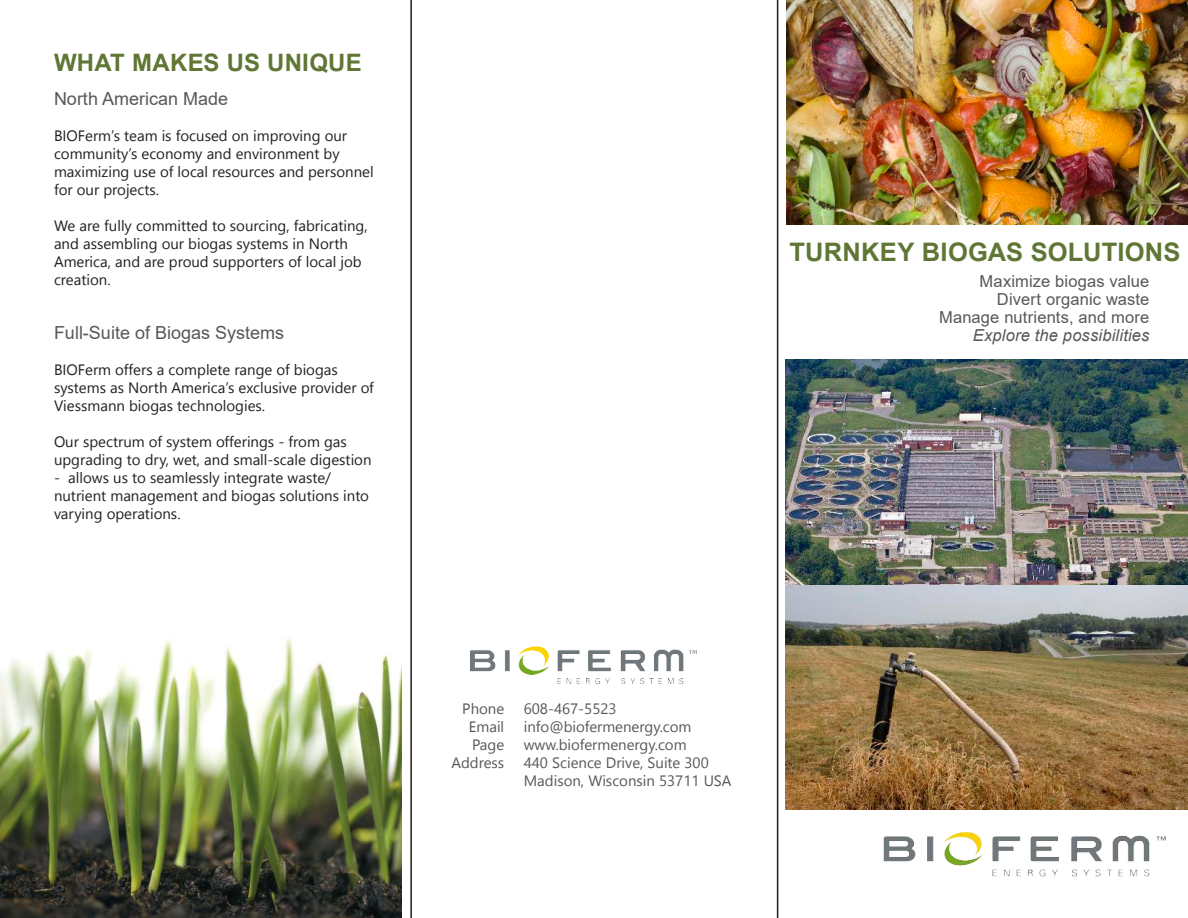
<style>
.page{position:relative;width:1188px;height:918px;background:#fff}
.page>*{position:absolute;margin:0;border:0;box-sizing:border-box;transform-origin:0 0}
.t1{font:700 25.5px "Arial";letter-spacing:.005em;color:#607634}
.t2{font:700 24px "Arial";letter-spacing:.01em;color:#607634}
.t3{font:18px "Arial";color:#57585a}
.t4{font:16.5px/18px "Arial";letter-spacing:.01em;color:#57585a;text-align:right}
.t5{font:italic 16.5px "Arial";letter-spacing:.01em;color:#57585a}
.t6{font:15px/18px "Nirmala UI";color:#231f20}
.t7{font:15px/18px "Nirmala UI";color:#57585a}
</style>
<div class="page">
<img style="left:786px;top:359px;width:402px;height:450px">
<img style="left:786px;top:0;width:402px;height:225px">
<img style="left:0;top:638px;width:402px;height:280px">
<img style="left:883px;top:831px;width:283px;height:46px">
<img style="left:470px;top:646px;width:227px;height:38px">
<hr style="left:410px;top:0;width:2px;height:918px;background:#231f20">
<hr style="left:777px;top:0;width:1px;height:918px;background:#231f20">
<h2 class="t2" style="left:54px;top:49px;width:309px">WHAT MAKES US UNIQUE</h2>
<p class="t3" style="left:54px;top:92px;width:176px">North American Made</p>
<p class="t6" style="left:54px;top:126px;width:321px">BIOFerm’s team is focused on improving our community’s economy and environment by maximizing use of local resources and personnel for our projects.</p>
<p class="t6" style="left:54px;top:218px;width:315px">We are fully committed to sourcing, fabricating, and assembling our biogas systems in North America, and are proud supporters of local job creation.</p>
<p class="t3" style="left:54px;top:326px;width:232px">Full-Suite of Biogas Systems</p>
<p class="t6" style="left:54px;top:360px;width:321px">BIOFerm offers a complete range of biogas systems as North America’s exclusive provider of<br>Viessmann biogas technologies.</p>
<p class="t6" style="left:54px;top:432px;width:319px">Our spectrum of system offerings - from gas upgrading to dry, wet, and small-scale digestion</p>
<p class="t6" style="left:54px;top:470px;width:317px">- allows us to seamlessly integrate waste/ nutrient management and biogas solutions into varying operations.</p>
<h1 class="t1" style="left:790px;top:238px;width:392px">TURNKEY BIOGAS SOLUTIONS</h1>
<p class="t4" style="left:939px;top:274px;width:212px">Maximize biogas value<br>Divert organic waste<br>Manage nutrients, and more</p>
<p class="t5" style="left:973px;top:330px;width:178px">Explore the possibilities</p>
<p class="t7" style="left:451px;top:701px;width:54px;text-align:right">Phone<br>Email<br>Page<br>Address</p>
<p class="t7" style="left:524px;top:701px;width:209px">608-467-5523 info@biofermenergy.com www.biofermenergy.com<br>440 Science Drive, Suite 300<br>Madison, Wisconsin 53711 USA</p>
</div>
